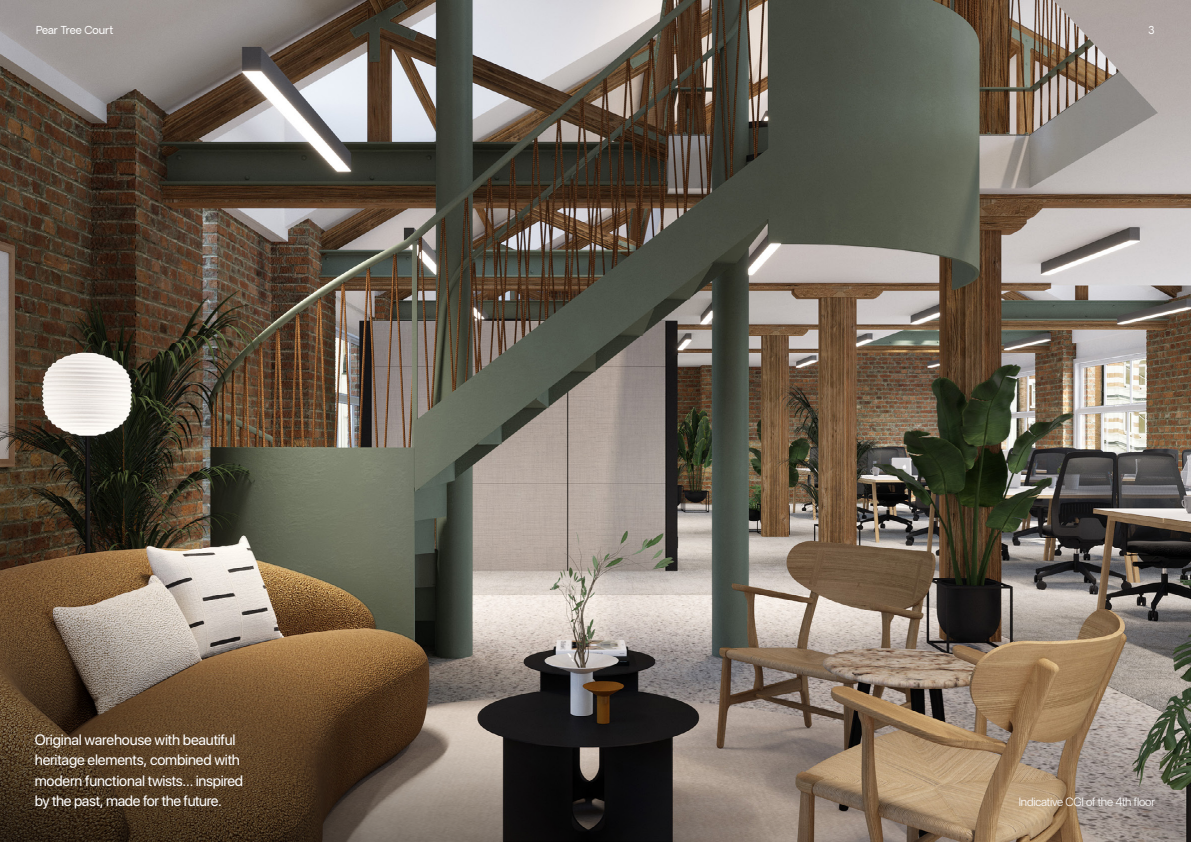
<style>
.page{position:relative;width:1191px;height:842px;background:#fff}
.page>*{position:absolute;margin:0;border:0;box-sizing:border-box;transform-origin:0 0}
.t1{font:15px/20.2px "SF Pro Display";letter-spacing:-.015em;color:#fff}
.t2{font:300 12px "SF Pro Display";letter-spacing:-.015em;color:#fff}
.t3{font:10.7px "Oakes Grotesk";color:#fff}
</style>
<div class="page">
<img style="left:0;top:0;width:1191px;height:842px">
<img style="left:0;top:497px;width:987px;height:345px">
<p class="t3" style="left:36px;top:23px;width:79px">Pear Tree Court</p>
<p class="t3" style="left:1148px;top:23px;width:8px">3</p>
<p class="t1" style="left:35px;top:730px;width:210px">Original warehouse with beautiful heritage elements, combined with modern functional twists… inspired by the past, made for the future.</p>
<p class="t2" style="left:1018px;top:793px;width:138px">Indicative CGI of the 4th floor</p>
</div>
